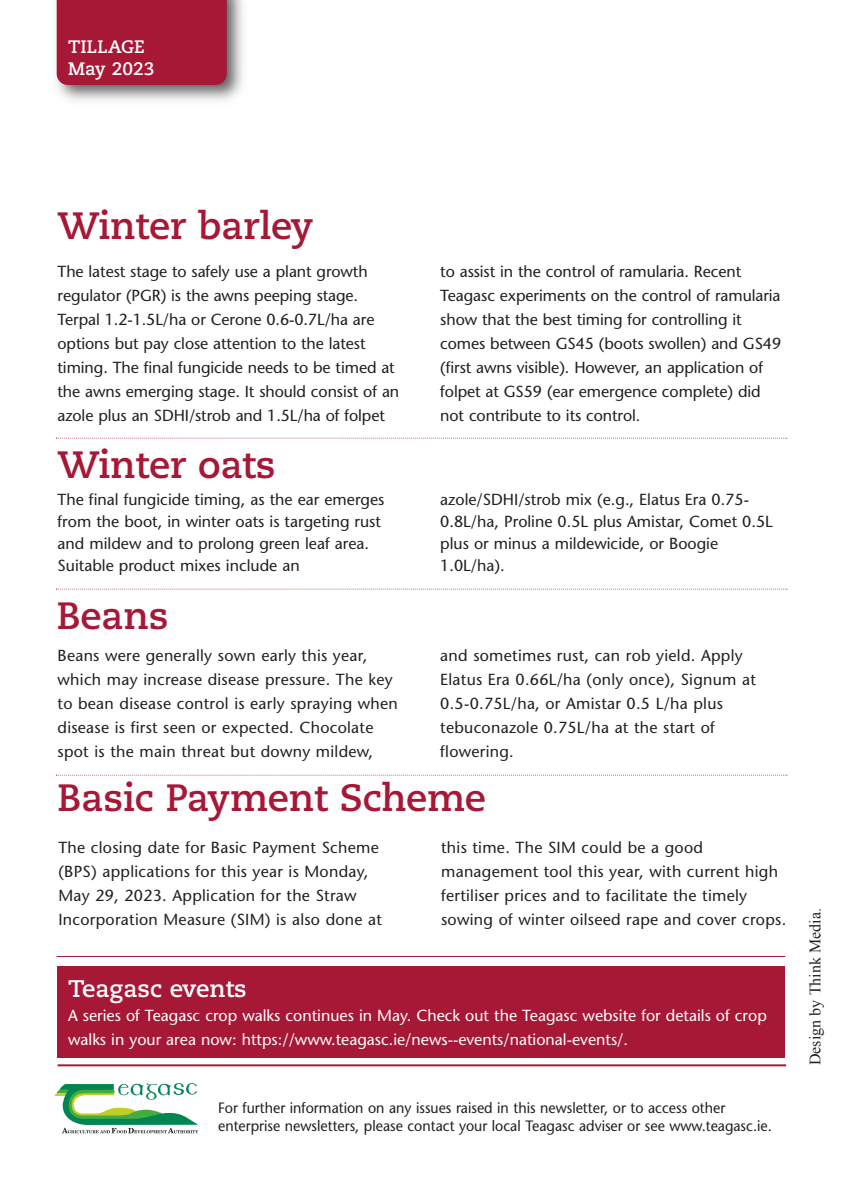
<style>
.page{position:relative;width:842px;height:1191px;background:#fff}
.page>*{position:absolute;margin:0;border:0;box-sizing:border-box;transform-origin:0 0}
.t1{font:700 38px "Caecilia";letter-spacing:-.005em;color:#a61836}
.t2{font:700 24px "Caecilia";color:#fff}
.t3{font:700 18px/22px "Caecilia";color:#fff}
.t4{font:16px/24px "Stone Sans";color:#231f20}
.t5{font:16px/24px "Stone Sans";color:#fff}
.t6{font:16px "Times New Roman";color:#231f20}
.t7{font:15px/18px "Stone Sans";color:#231f20;scale:.95 1}
</style>
<div class="page">
<img style="left:56px;top:0;width:187px;height:101px">
<div style="left:57px;top:0;width:170px;height:85px;background:#a61836"></div>
<hr style="left:58px;top:1064px;width:728px;height:2px;background:#a61836">
<svg style="left:55px;top:1083px;width:143px;height:50px"></svg>
<hr style="left:57px;top:956px;width:728px;height:1px;background:#a61836">
<div style="left:57px;top:966px;width:727px;height:91px;background:#a61836"></div>
<svg style="left:56px;top:438px;width:731px;height:1px"></svg>
<svg style="left:56px;top:588px;width:731px;height:1px"></svg>
<svg style="left:56px;top:774px;width:731px;height:1px"></svg>
<p class="t3" style="left:68px;top:37px;width:88px">TILLAGE<br>May 2023</p>
<p class="t1" style="left:58px;top:210px;width:258px">Winter barley</p>
<p class="t4" style="left:58px;top:261px;width:343px">The latest stage to safely use a plant growth regulator (PGR) is the awns peeping stage.<br>Terpal 1.2-1.5L/ha or Cerone 0.6-0.7L/ha are options but pay close attention to the latest timing. The final fungicide needs to be timed at the awns emerging stage. It should consist of an azole plus an SDHI/strob and 1.5L/ha of folpet</p>
<p class="t4" style="left:440px;top:261px;width:342px">to assist in the control of ramularia. Recent Teagasc experiments on the control of ramularia show that the best timing for controlling it comes between GS45 (boots swollen) and GS49 (first awns visible). However, an application of folpet at GS59 (ear emergence complete) did not contribute to its control.</p>
<p class="t1" style="left:58px;top:448px;width:219px">Winter oats</p>
<p class="t4" style="left:58px;top:490px;width:328px;line-height:22px">The final fungicide timing, as the ear emerges from the boot, in winter oats is targeting rust and mildew and to prolong green leaf area.<br>Suitable product mixes include an</p>
<p class="t4" style="left:440px;top:490px;width:334px;line-height:22px">azole/SDHI/strob mix (e.g., Elatus Era 0.75- 0.8L/ha, Proline 0.5L plus Amistar, Comet 0.5L plus or minus a mildewicide, or Boogie 1.0L/ha).</p>
<p class="t1" style="left:57px;top:599px;width:113px">Beans</p>
<p class="t4" style="left:58px;top:645px;width:342px">Beans were generally sown early this year, which may increase disease pressure. The key to bean disease control is early spraying when disease is first seen or expected. Chocolate spot is the main threat but downy mildew,</p>
<p class="t4" style="left:440px;top:645px;width:317px">and sometimes rust, can rob yield. Apply Elatus Era 0.66L/ha (only once), Signum at 0.5-0.75L/ha, or Amistar 0.5 L/ha plus tebuconazole 0.75L/ha at the start of flowering.</p>
<p class="t1" style="left:58px;top:781px;width:430px">Basic Payment Scheme</p>
<p class="t4" style="left:58px;top:837px;width:325px">The closing date for Basic Payment Scheme (BPS) applications for this year is Monday, May 29, 2023. Application for the Straw Incorporation Measure (SIM) is also done at</p>
<p class="t4" style="left:441px;top:837px;width:347px">this time. The SIM could be a good management tool this year, with current high fertiliser prices and to facilitate the timely sowing of winter oilseed rape and cover crops.</p>
<p class="t2" style="left:68px;top:978px;width:180px">Teagasc events</p>
<p class="t5" style="left:68px;top:1005px;width:700px">A series of Teagasc crop walks continues in May. Check out the Teagasc website for details of crop walks in your area now: https://www.teagasc.ie/news--events/national-events/.</p>
<p class="t7" style="left:218px;top:1100px;width:584px">For further information on any issues raised in this newsletter, or to access other enterprise newsletters, please contact your local Teagasc adviser or see www.teagasc.ie.</p>
<p class="t6" style="left:806px;top:1065px;width:159px;rotate:-90deg">Design by Think Media.</p>
</div>
